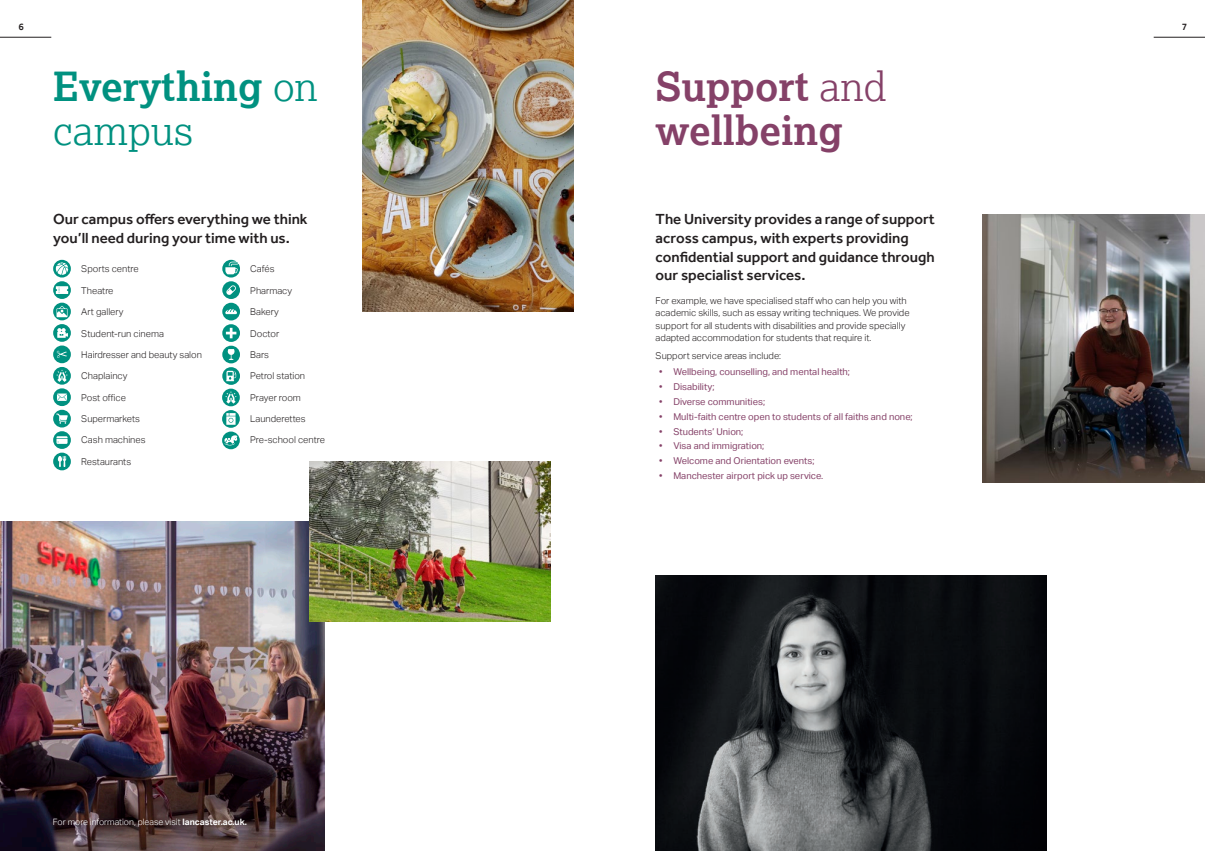
<style>
.page{position:relative;width:1205px;height:851px;background:#fff}
.page>*{position:absolute;margin:0;border:0;box-sizing:border-box;transform-origin:0 0}
.Heading_One_-_Black{font:700 40px "Lexia";color:#854168}
.Heading_One_-_Black-2{font:700 40px/43.8px "Lexia";color:#009180}
.Intro_Paragraph_-_Black{font:500 15px/18.8px "Effra";color:#231f20}
.t1{font:500 10px "Effra";color:#231f20}
.Body_Copy_-_Black{font:300 9.38px/12.5px "Aktiv Grotesk";color:#231f20}
.Black_Caption{font:9.38px "Aktiv Grotesk";color:#854168}
.t2{font:300 8.75px "Aktiv Grotesk";color:#fff}
.s1{font-weight:300}
.s2{font-weight:700}
</style>
<div class="page">
<hr style="left:1153px;top:37px;width:52px;height:1px;background:#231f20">
<hr style="left:0;top:37px;width:51px;height:1px;background:#231f20">
<img style="left:0;top:521px;width:324px;height:329px">
<svg style="left:53px;top:260px;width:18px;height:17px"></svg>
<svg style="left:56px;top:262px;width:12px;height:13px"></svg>
<svg style="left:53px;top:281px;width:18px;height:18px"></svg>
<svg style="left:56px;top:286px;width:12px;height:8px"></svg>
<svg style="left:53px;top:302px;width:18px;height:18px"></svg>
<svg style="left:57px;top:306px;width:10px;height:11px"></svg>
<svg style="left:53px;top:324px;width:18px;height:18px"></svg>
<svg style="left:57px;top:328px;width:11px;height:10px"></svg>
<div style="left:53px;top:345px;width:18px;height:18px;background:#009180;border-radius:50%"></div>
<svg style="left:53px;top:367px;width:18px;height:17px"></svg>
<svg style="left:57px;top:370px;width:10px;height:12px"></svg>
<svg style="left:53px;top:388px;width:18px;height:18px"></svg>
<svg style="left:57px;top:393px;width:10px;height:8px"></svg>
<svg style="left:53px;top:409px;width:18px;height:18px"></svg>
<svg style="left:56px;top:413px;width:12px;height:10px"></svg>
<div style="left:53px;top:431px;width:18px;height:18px;background:#009180;border-radius:50%"></div>
<svg style="left:56px;top:436px;width:12px;height:8px"></svg>
<svg style="left:53px;top:452px;width:18px;height:18px"></svg>
<svg style="left:58px;top:456px;width:8px;height:11px"></svg>
<svg style="left:222px;top:388px;width:18px;height:18px"></svg>
<svg style="left:225px;top:391px;width:11px;height:12px"></svg>
<svg style="left:222px;top:260px;width:18px;height:17px"></svg>
<svg style="left:222px;top:281px;width:18px;height:18px"></svg>
<svg style="left:226px;top:285px;width:10px;height:10px"></svg>
<div style="left:222px;top:303px;width:18px;height:17px;background:#009180;border-radius:50%"></div>
<svg style="left:225px;top:309px;width:12px;height:5px"></svg>
<svg style="left:222px;top:324px;width:18px;height:18px"></svg>
<svg style="left:226px;top:328px;width:10px;height:10px"></svg>
<div style="left:222px;top:345px;width:18px;height:18px;background:#009180;border-radius:50%"></div>
<svg style="left:228px;top:349px;width:7px;height:11px"></svg>
<svg style="left:222px;top:367px;width:18px;height:18px"></svg>
<svg style="left:226px;top:371px;width:10px;height:10px"></svg>
<svg style="left:222px;top:410px;width:18px;height:18px"></svg>
<svg style="left:226px;top:413px;width:10px;height:11px"></svg>
<svg style="left:222px;top:431px;width:18px;height:18px"></svg>
<svg style="left:224px;top:435px;width:13px;height:11px"></svg>
<img style="left:363px;top:0;width:210px;height:312px">
<svg style="left:57px;top:350px;width:10px;height:8px"></svg>
<img style="left:310px;top:461px;width:240px;height:161px">
<img style="left:983px;top:214px;width:222px;height:268px">
<img style="left:656px;top:575px;width:390px;height:275px">
<p class="t1" style="left:19px;top:21px;width:7px">6</p>
<p class="t1" style="left:1182px;top:21px;width:7px">7</p>
<p class="Heading_One_-_Black-2" style="left:53px;top:64px;width:266px">Everything <span class="s1">on campus</span></p>
<p class="Intro_Paragraph_-_Black" style="left:53px;top:209px;width:256px">Our campus offers everything we think you’ll need during your time with us.</p>
<p class="Body_Copy_-_Black" style="left:81px;top:263px;width:59px">Sports centre</p>
<p class="Body_Copy_-_Black" style="left:81px;top:284px;width:34px">Theatre</p>
<p class="Body_Copy_-_Black" style="left:81px;top:306px;width:44px">Art gallery</p>
<p class="Body_Copy_-_Black" style="left:81px;top:327px;width:84px">Student-run cinema</p>
<p class="Body_Copy_-_Black" style="left:81px;top:348px;width:122px">Hairdresser and beauty salon</p>
<p class="Body_Copy_-_Black" style="left:81px;top:370px;width:48px">Chaplaincy</p>
<p class="Body_Copy_-_Black" style="left:81px;top:391px;width:46px">Post office</p>
<p class="Body_Copy_-_Black" style="left:81px;top:412px;width:60px">Supermarkets</p>
<p class="Body_Copy_-_Black" style="left:81px;top:434px;width:66px">Cash machines</p>
<p class="Body_Copy_-_Black" style="left:81px;top:455px;width:51px">Restaurants</p>
<p class="Body_Copy_-_Black" style="left:250px;top:263px;width:26px">Cafés</p>
<p class="Body_Copy_-_Black" style="left:250px;top:284px;width:43px">Pharmacy</p>
<p class="Body_Copy_-_Black" style="left:250px;top:306px;width:30px">Bakery</p>
<p class="Body_Copy_-_Black" style="left:250px;top:327px;width:30px">Doctor</p>
<p class="Body_Copy_-_Black" style="left:250px;top:348px;width:20px">Bars</p>
<p class="Body_Copy_-_Black" style="left:250px;top:370px;width:56px">Petrol station</p>
<p class="Body_Copy_-_Black" style="left:250px;top:391px;width:52px">Prayer room</p>
<p class="Body_Copy_-_Black" style="left:250px;top:412px;width:57px">Launderettes</p>
<p class="Body_Copy_-_Black" style="left:250px;top:434px;width:76px">Pre-school centre</p>
<p class="t2" style="left:53px;top:817px;width:196px">For more information, please visit <span class="s2">lancaster.ac.uk.</span></p>
<p class="Heading_One_-_Black" style="left:656px;top:61px;width:232px">Support <span class="s1">and</span></p>
<p class="Heading_One_-_Black" style="left:656px;top:105px;width:189px">wellbeing</p>
<p class="Intro_Paragraph_-_Black" style="left:656px;top:209px;width:281px">The University provides a range of support across campus, with experts providing confidential support and guidance through our specialist services.</p>
<p class="Body_Copy_-_Black" style="left:656px;top:294px;width:255px">For example, we have specialised staff who can help you with academic skills, such as essay writing techniques. We provide support for all students with disabilities and provide specially adapted accommodation for students that require it.</p>
<p class="Body_Copy_-_Black" style="left:656px;top:349px;width:127px">Support service areas include:</p>
<p class="Black_Caption" style="left:659px;top:366px;width:192px">• Wellbeing, counselling, and mental health;</p>
<p class="Black_Caption" style="left:659px;top:381px;width:57px">• Disability;</p>
<p class="Black_Caption" style="left:659px;top:396px;width:107px">• Diverse communities;</p>
<p class="Black_Caption" style="left:659px;top:411px;width:255px">• Multi-faith centre open to students of all faiths and none;</p>
<p class="Black_Caption" style="left:659px;top:426px;width:86px">• Students’ Union;</p>
<p class="Black_Caption" style="left:659px;top:440px;width:107px">• Visa and immigration;</p>
<p class="Black_Caption" style="left:659px;top:455px;width:157px">• Welcome and Orientation events;</p>
<p class="Black_Caption" style="left:659px;top:470px;width:166px">• Manchester airport pick up service.</p>
</div>
